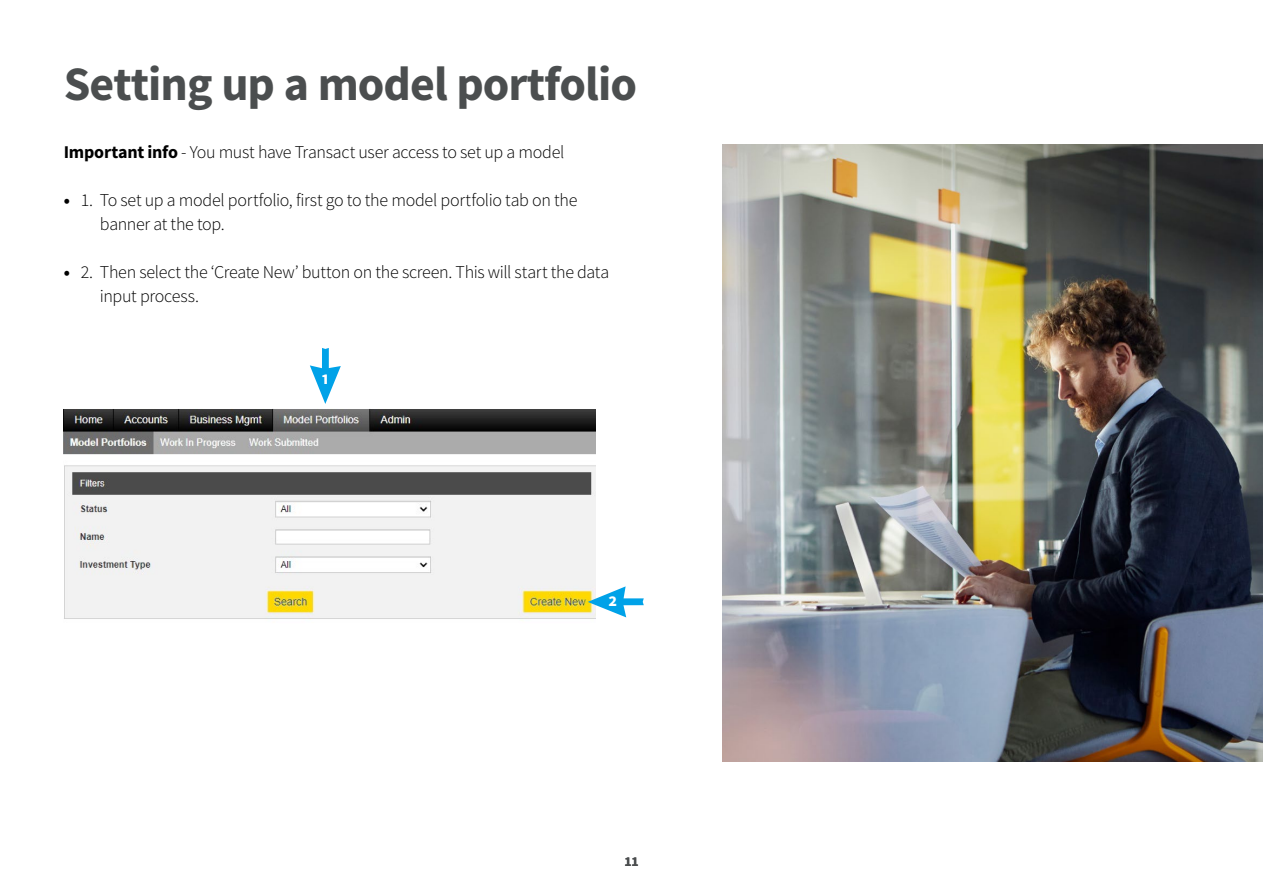
<style>
.page{position:relative;width:1263px;height:893px;background:#fff}
.page>*{position:absolute;margin:0;border:0;box-sizing:border-box;transform-origin:0 0}
.t1{font:700 48px "Source Sans Pro";letter-spacing:-.02em;color:#4b4e4f}
.t2{font:300 18px/24px "Source Sans Pro";letter-spacing:-.015em;color:#000}
.t3{font:700 18px "Source Sans Pro";color:#fff}
.t4{font:700 13.5px "Source Sans Pro";color:#4b4e4f}
.s1{font-weight:700}
</style>
<div class="page">
<img style="left:723px;top:145px;width:540px;height:616px">
<svg style="left:310px;top:348px;width:31px;height:56px"></svg>
<img style="left:64px;top:408px;width:531px;height:212px">
<svg style="left:588px;top:586px;width:56px;height:31px"></svg>
<h1 class="t1" style="left:64px;top:51px;width:575px">Setting up a model portfolio</h1>
<p class="t2" style="left:64px;top:140px;width:502px"><span class="s1">Important info</span> - You must have Transact user access to set up a model</p>
<p class="t2" style="left:100px;top:188px;width:479px;text-indent:-36px"><span class="s1">•</span> 1. To set up a model portfolio, first go to the model portfolio tab on the banner at the top.</p>
<p class="t2" style="left:100px;top:260px;width:511px;text-indent:-36px"><span class="s1">•</span> 2. Then select the ‘Create New’ button on the screen. This will start the data input process.</p>
<p class="t3" style="left:322px;top:366px;width:9px">1</p>
<p class="t3" style="left:609px;top:588px;width:10px">2</p>
<p class="t4" style="left:624px;top:852px;width:16px">11</p>
</div>
